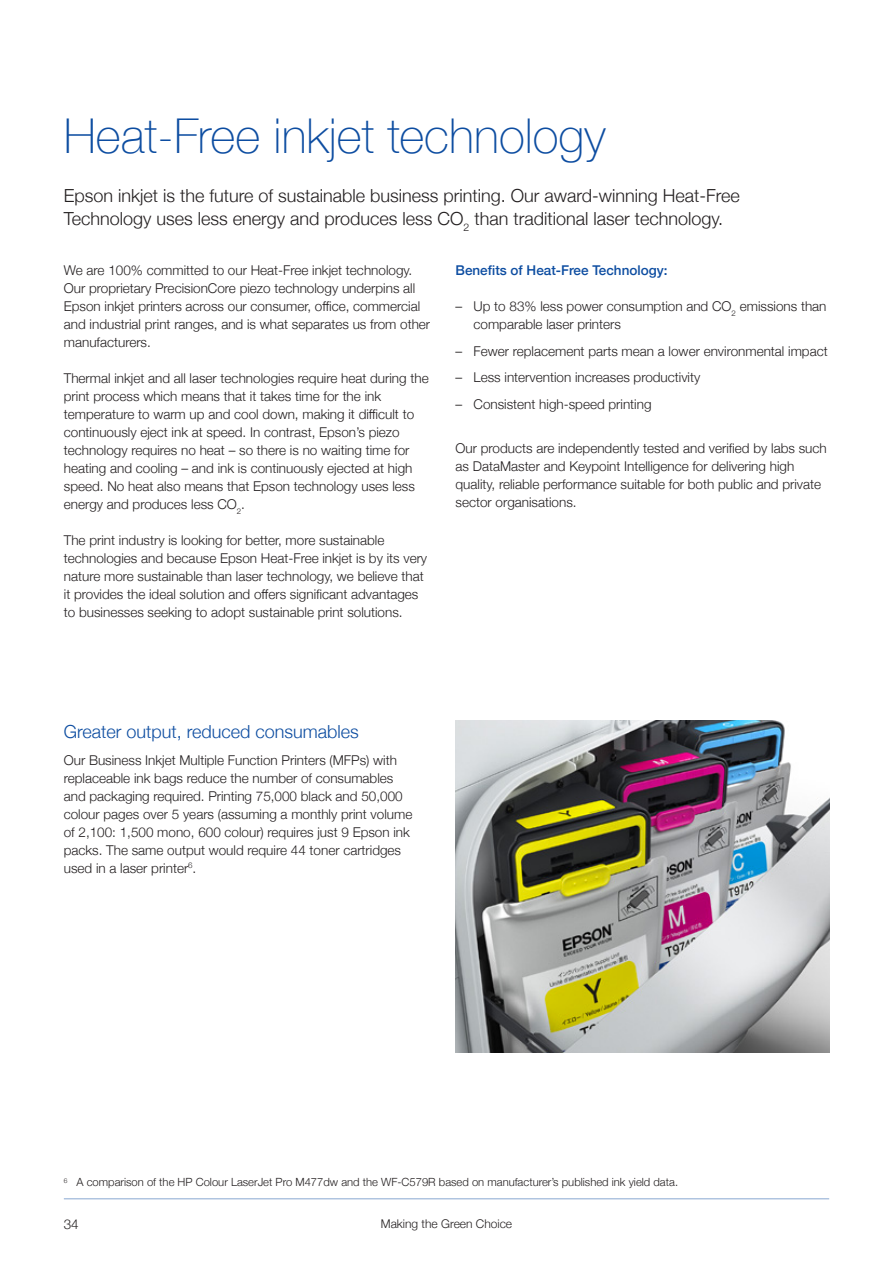
<style>
.page{position:relative;width:893px;height:1263px;background:#fff}
.page>*{position:absolute;margin:0;border:0;box-sizing:border-box;transform-origin:0 0}
.Headline{font:100 48px "Helvetica Neue";color:#0d4da1}
.Body{font:300 18px/22.5px "Helvetica Neue";color:#231f20}
.Body-2{font:300 18px "Helvetica Neue";color:#0d4da1}
.Body-3{font:300 13.5px/18px "Helvetica Neue";color:#231f20}
.Body-4{font:500 13.5px "Helvetica Neue";color:#0d4da1}
.Page_number_left{font:300 13.5px "Helvetica Neue";color:#231f20}
.Caption_smallprint{font:300 12px "Helvetica Neue";color:#231f20}
.Body-5{font:300 11.25px "Helvetica Neue";color:#231f20}
</style>
<div class="page">
<img style="left:456px;top:721px;width:373px;height:331px">
<hr style="left:64px;top:1198px;width:765px;height:1px;background:#0d4da1">
<p class="Headline" style="left:64px;top:99px;width:543px">Heat-Free inkjet technology</p>
<p class="Body" style="left:64px;top:183px;width:678px">Epson inkjet is the future of sustainable business printing. Our award-winning Heat-Free<br>Technology uses less energy and produces less CO<sub>2</sub> than traditional laser technology.</p>
<p class="Body-3" style="left:64px;top:260px;width:368px">We are 100% committed to our Heat-Free inkjet technology.<br>Our proprietary PrecisionCore piezo technology underpins all Epson inkjet printers across our consumer, office, commercial and industrial print ranges, and is what separates us from other manufacturers.</p>
<p class="Body-3" style="left:64px;top:368px;width:366px">Thermal inkjet and all laser technologies require heat during the print process which means that it takes time for the ink temperature to warm up and cool down, making it difficult to continuously eject ink at speed. In contrast, Epson’s piezo technology requires no heat – so there is no waiting time for heating and cooling – and ink is continuously ejected at high speed. No heat also means that Epson technology uses less energy and produces less CO<sub>2</sub>.</p>
<p class="Body-3" style="left:64px;top:530px;width:365px">The print industry is looking for better, more sustainable technologies and because Epson Heat-Free inkjet is by its very nature more sustainable than laser technology, we believe that it provides the ideal solution and offers significant advantages to businesses seeking to adopt sustainable print solutions.</p>
<p class="Body-4" style="left:456px;top:260px;width:213px">Benefits of Heat-Free Technology:</p>
<p class="Body-3" style="left:474px;top:297px;width:354px;text-indent:-18px">– Up to 83% less power consumption and CO<sub>2</sub> emissions than comparable laser printers</p>
<p class="Body-3" style="left:456px;top:341px;width:374px">– Fewer replacement parts mean a lower environmental impact</p>
<p class="Body-3" style="left:456px;top:368px;width:246px">– Less intervention increases productivity</p>
<p class="Body-3" style="left:456px;top:394px;width:197px">– Consistent high-speed printing</p>
<p class="Body-3" style="left:456px;top:439px;width:373px">Our products are independently tested and verified by labs such as DataMaster and Keypoint Intelligence for delivering high quality, reliable performance suitable for both public and private sector organisations.</p>
<p class="Body-2" style="left:64px;top:717px;width:297px">Greater output, reduced consumables</p>
<p class="Body-3" style="left:64px;top:750px;width:350px">Our Business Inkjet Multiple Function Printers (MFPs) with replaceable ink bags reduce the number of consumables and packaging required. Printing 75,000 black and 50,000 colour pages over 5 years (assuming a monthly print volume of 2,100: 1,500 mono, 600 colour) requires just 9 Epson ink packs. The same output would require 44 toner cartridges used in a laser printer<sup>6</sup>.</p>
<p class="Body-5" style="left:64px;top:1173px;width:616px"><sup>6</sup> A comparison of the HP Colour LaserJet Pro M477dw and the WF-C579R based on manufacturer’s published ink yield data.</p>
<p class="Page_number_left" style="left:64px;top:1213px;width:17px">34</p>
<p class="Caption_smallprint" style="left:381px;top:1214px;width:133px">Making the Green Choice</p>
</div>
